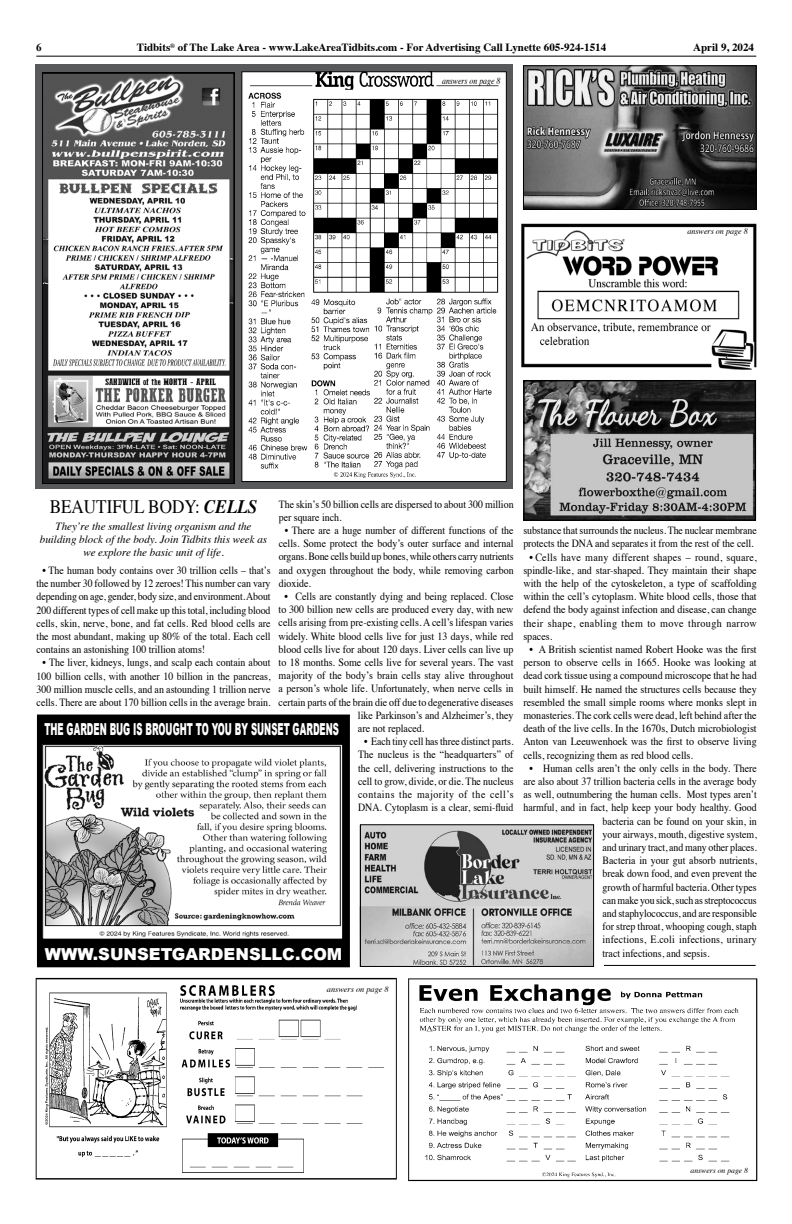
<style>
.page{position:relative;width:792px;height:1224px;background:#fff}
.page>*{position:absolute;margin:0;border:0;box-sizing:border-box;transform-origin:0 0}
.t1{font:19px "Times";color:#000;scale:.9 1}
.t2{font:900 16.5px "Arial";color:#fff;scale:.52 1}
.t3{font:900 16.5px "Arial";color:#fff}
.t4{font:11px/13.2px "Times";color:#000;text-align:justify;scale:.9 1}
.t5{font:11px/13.2px "Times";color:#000;text-align:justify;scale:.92 1}
.t6{font:11px "Times";color:#000;scale:.91 1}
.t7{font:italic 11px/13.2px "Times";color:#000;text-align:center}
.t8{font:700 11px "Times";color:#000}
.t9{font:11px "Times";letter-spacing:.02em;color:#000;scale:.9 1}
.t10{font:700 11px "Times New Roman";color:#000}
.t11{font:italic 9.4px "Times";color:#000;scale:.83 1}
.t12{font:italic 8.3px "Times";color:#000}
.t13{font:italic 8.2px "Times";color:#000}
.t14{font:italic 7.5px "Times";color:#000}
.s1{font-weight:700;font-style:italic}
</style>
<div class="page">
<hr style="left:36px;top:56px;width:720px;height:1px;background:#000">
<div style="left:37px;top:715px;width:312px;height:252px;background:#000"></div>
<div style="left:37px;top:715px;width:313px;height:252px;border:1px solid #000"></div>
<img style="left:45px;top:747px;width:296px;height:190px">
<div style="left:43px;top:745px;width:300px;height:194px;border:1px solid #000"></div>
<svg style="left:360px;top:824px;width:234px;height:143px;background:#ababab"></svg>
<img style="left:408px;top:978px;width:350px;height:204px">
<img style="left:35px;top:977px;width:362px;height:203px">
<img style="left:525px;top:67px;width:230px;height:141px">
<div style="left:523px;top:65px;width:234px;height:145px;border:1px solid #000"></div>
<img style="left:521px;top:223px;width:236px;height:146px">
<img style="left:525px;top:382px;width:229px;height:137px">
<div style="left:523px;top:380px;width:233px;height:141px;border:1px solid #000"></div>
<div style="left:36px;top:64px;width:477px;height:425px;background:#58595b"></div>
<div style="left:242px;top:72px;width:264px;height:410px;background:#fff"></div>
<img style="left:248px;top:74px;width:251px;height:404px">
<div style="left:242px;top:72px;width:264px;height:410px;border:1px solid #000"></div>
<img style="left:44px;top:75px;width:188px;height:407px">
<div style="left:42px;top:73px;width:192px;height:411px;border:1px solid #000"></div>
<hr style="left:604px;top:965px;width:152px;height:1px;background:#000">
<p class="t10" style="left:36px;top:40px;width:7px">6</p>
<p class="t8" style="left:137px;top:37px;width:471px">Tidbits<sup>®</sup> of The Lake Area - www.LakeAreaTidbits.com - For Advertising Call Lynette 605-924-1514</p>
<p class="t8" style="left:693px;top:37px;width:62px">April 9, 2024</p>
<p class="t11" style="left:442px;top:72px;width:72px">answers on page 8</p>
<p class="t12" style="left:687px;top:224px;width:62px">answers on page 8</p>
<h1 class="t1" style="left:50px;top:488px;width:232px">BEAUTIFUL BODY: <span class="s1">CELLS</span></h1>
<p class="t7" style="left:40px;top:519px;width:229px">They’re the smallest living organism and the building block of the body. Join Tidbits this week as we explore the basic unit of life.</p>
<p class="t4" style="left:37px;top:563px;width:262px;text-indent:6px">• The human body contains over 30 trillion cells – that’s the number 30 followed by 12 zeroes! This number can vary depending on age, gender, body size, and environment.About 200 different types of cell make up this total, including blood cells, skin, nerve, bone, and fat cells. Red blood cells are the most abundant, making up 80% of the total. Each cell contains an astonishing 100 trillion atoms!</p>
<p class="t4" style="left:37px;top:655px;width:262px;text-align:center">• The liver, kidneys, lungs, and scalp each contain about 100 billion cells, with another 10 billion in the pancreas, 300 million muscle cells, and an astounding 1 trillion nerve cells. There are about 170 billion cells in the average brain.</p>
<p class="t4" style="left:279px;top:496px;width:263px">The skin’s 50 billion cells are dispersed to about 300 million per square inch.</p>
<p class="t4" style="left:279px;top:523px;width:263px;text-indent:6px">• There are a huge number of different functions of the cells. Some protect the body’s outer surface and internal organs. Bone cells build up bones, while others carry nutrients and oxygen throughout the body, while removing carbon dioxide.</p>
<p class="t6" style="left:285px;top:586px;width:253px">• Cells are constantly dying and being replaced. Close</p>
<p class="t6" style="left:279px;top:599px;width:260px">to 300 billion new cells are produced every day, with new</p>
<p class="t6" style="left:279px;top:613px;width:260px">cells arising from pre-existing cells. A cell’s lifespan varies</p>
<p class="t6" style="left:279px;top:626px;width:260px">widely. White blood cells live for just 13 days, while red</p>
<p class="t6" style="left:279px;top:639px;width:260px">blood cells live for about 120 days. Liver cells can live up</p>
<p class="t6" style="left:279px;top:652px;width:260px">to 18 months. Some cells live for several years. The vast</p>
<p class="t6" style="left:279px;top:665px;width:260px">majority of the body’s brain cells stay alive throughout</p>
<p class="t6" style="left:279px;top:679px;width:260px">a person’s whole life. Unfortunately, when nerve cells in</p>
<p class="t6" style="left:279px;top:692px;width:260px">certain parts of the brain die off due to degenerative diseases</p>
<p class="t6" style="left:358px;top:705px;width:172px">like Parkinson’s and Alzheimer’s, they</p>
<p class="t6" style="left:358px;top:718px;width:74px">are not replaced.</p>
<p class="t4" style="left:358px;top:734px;width:174px;text-align:center">• Each tiny cell has three distinct parts.<br>The nucleus is the “headquarters” of the cell, delivering instructions to the cell to grow, divide, or die. The nucleus contains the majority of the cell’s DNA. Cytoplasm is a clear, semi-fluid</p>
<h2 class="t2" style="left:44px;top:717px;width:568px">THE GARDEN BUG IS BROUGHT TO YOU BY SUNSET GARDENS</h2>
<h2 class="t3" style="left:45px;top:942px;width:18px">WWW</h2>
<h2 class="t3" style="left:93px;top:942px;width:19px">.SUNSETGARDENSLL</h2>
<h2 class="t3" style="left:282px;top:942px;width:46px">C.COM</h2>
<p class="t4" style="left:523px;top:523px;width:261px">substance that surrounds the nucleus. The nuclear membrane protects the DNA and separates it from the rest of the cell.</p>
<p class="t5" style="left:523px;top:549px;width:255px;text-indent:6px">• Cells have many different shapes – round, square, spindle-like, and star-shaped. They maintain their shape with the help of the cytoskeleton, a type of scaffolding within the cell’s cytoplasm. White blood cells, those that defend the body against infection and disease, can change their shape, enabling them to move through narrow spaces.</p>
<p class="t5" style="left:523px;top:642px;width:255px;text-indent:6px">• A British scientist named Robert Hooke was the first person to observe cells in 1665. Hooke was looking at dead cork tissue using a compound microscope that he had built himself. He named the structures cells because they resembled the small simple rooms where monks slept in monasteries. The cork cells were dead, left behind after the death of the live cells. In the 1670s, Dutch microbiologist Anton van Leeuwenhoek was the first to observe living cells, recognizing them as red blood cells.</p>
<p class="t4" style="left:529px;top:761px;width:254px">• Human cells aren’t the only cells in the body. There</p>
<p class="t4" style="left:523px;top:774px;width:261px">are also about 37 trillion bacteria cells in the average body</p>
<p class="t4" style="left:523px;top:787px;width:261px">as well, outnumbering the human cells. Most types aren’t</p>
<p class="t4" style="left:523px;top:800px;width:261px">harmful, and in fact, help keep your body healthy. Good</p>
<p class="t4" style="left:603px;top:813px;width:173px">bacteria can be found on your skin, in</p>
<p class="t4" style="left:603px;top:827px;width:173px">your airways, mouth, digestive system,</p>
<p class="t4" style="left:603px;top:840px;width:173px">and urinary tract, and many other places.</p>
<p class="t4" style="left:603px;top:853px;width:173px">Bacteria in your gut absorb nutrients,</p>
<p class="t4" style="left:603px;top:866px;width:173px">break down food, and even prevent the</p>
<p class="t4" style="left:603px;top:879px;width:173px">growth of harmful bacteria. Other types</p>
<p class="t4" style="left:603px;top:893px;width:173px">can make you sick, such as streptococcus</p>
<p class="t4" style="left:603px;top:906px;width:173px">and staphylococcus, and are responsible</p>
<p class="t4" style="left:603px;top:919px;width:173px">for strep throat, whooping cough, staph</p>
<p class="t9" style="left:603px;top:929px;width:173px">infections, E.coli infections, urinary</p>
<p class="t4" style="left:603px;top:945px;width:120px">tract infections, and sepsis.</p>
<p class="t13" style="left:327px;top:982px;width:63px">answers on page 8</p>
<p class="t14" style="left:691px;top:1164px;width:59px">answers on page 8</p>
</div>
